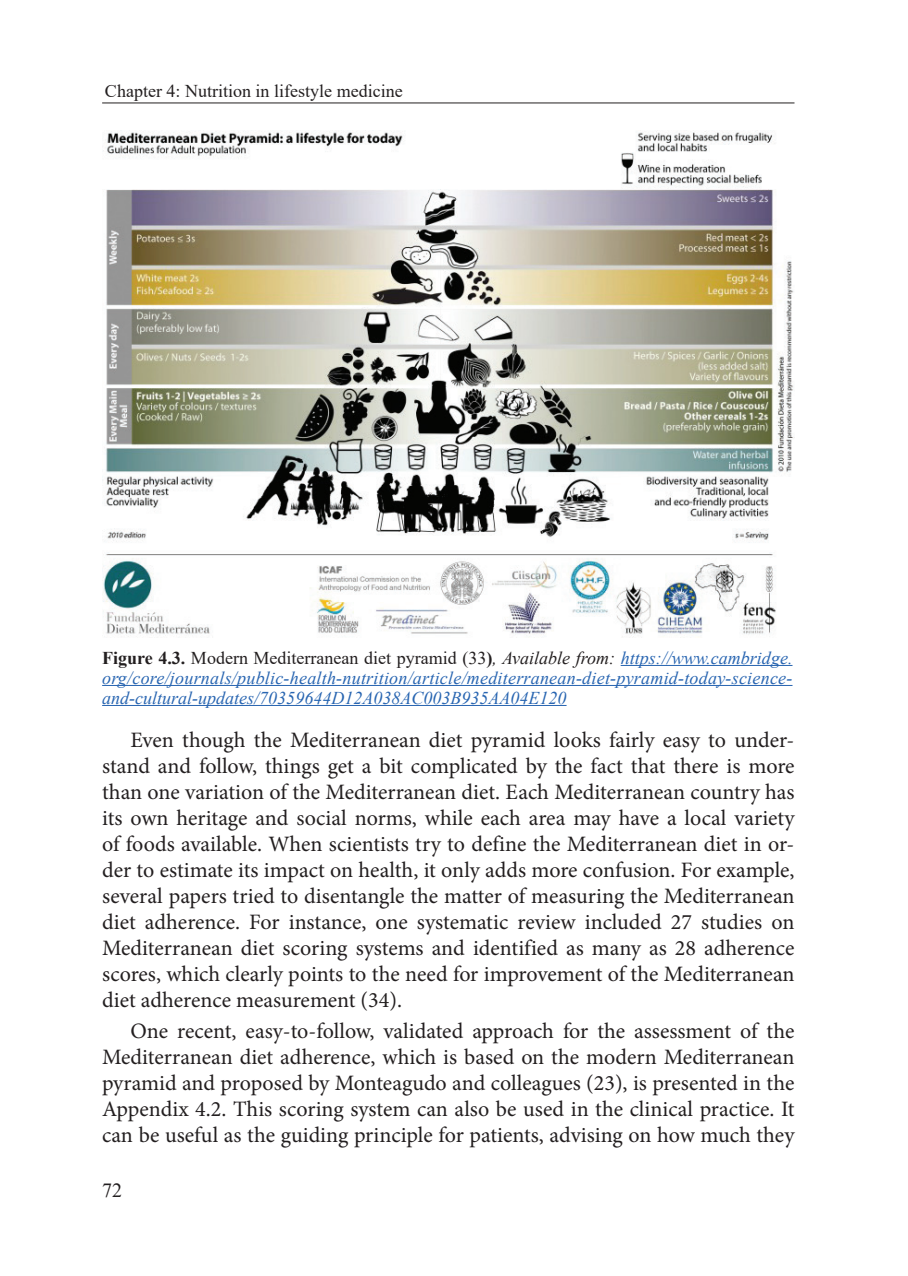
<style>
.page{position:relative;width:908px;height:1276px;background:#fff}
.page>*{position:absolute;margin:0;border:0;box-sizing:border-box;transform-origin:0 0}
.t1{font:22px/26px "Minion Pro";color:#231f20;text-align:justify}
.t2{font:20px "Times New Roman";color:#231f20}
.t3{font:italic 18px/20px "Times New Roman";color:#2865b1;text-align:justify}
.t4{font:18px "Times New Roman";color:#231f20}
.s1{font-weight:700;font-style:normal;color:#231f20}
.s2{font-style:normal;color:#231f20}
.s3{color:#231f20}
</style>
<div class="page">
<hr style="left:102px;top:103px;width:692px;height:1px;background:#231f20">
<hr style="left:620px;top:665px;width:172px;height:1px;background:#2865b1">
<hr style="left:102px;top:685px;width:690px;height:1px;background:#2865b1">
<hr style="left:102px;top:705px;width:464px;height:1px;background:#2865b1">
<img style="left:102px;top:130px;width:692px;height:508px">
<p class="t4" style="left:105px;top:79px;width:299px">Chapter 4: Nutrition in lifestyle medicine</p>
<p class="t3" style="left:102px;top:647px;width:691px"><span class="s1">Figure 4.3.</span> <span class="s2">Modern Mediterranean diet pyramid (33</span><span class="s1">)</span><span class="s3">, Available from:</span> https://www.cambridge. org/core/journals/public-health-nutrition/article/mediterranean-diet-pyramid-today-science&shy;and-cultural-updates/70359644D12A038AC003B935AA04E120</p>
<p class="t1" style="left:102px;top:726px;width:693px;text-indent:28px">Even though the Mediterranean diet pyramid looks fairly easy to under&shy;stand and follow, things get a bit complicated by the fact that there is more than one variation of the Mediterranean diet. Each Mediterranean country has its own heritage and social norms, while each area may have a local variety of foods available. When scientists try to define the Mediterranean diet in or&shy;der to estimate its impact on health, it only adds more confusion. For example, several papers tried to disentangle the matter of measuring the Mediterranean diet adherence. For instance, one systematic review included 27 studies on Mediterranean diet scoring systems and identified as many as 28 adherence scores, which clearly points to the need for improvement of the Mediterranean diet adherence measurement (34).</p>
<p class="t1" style="left:102px;top:1018px;width:693px;text-indent:28px">One recent, easy-to-follow, validated approach for the assessment of the Mediterranean diet adherence, which is based on the modern Mediterranean pyramid and proposed by Monteagudo and colleagues (23), is presented in the Appendix 4.2. This scoring system can also be used in the clinical practice. It can be useful as the guiding principle for patients, advising on how much they</p>
<p class="t2" style="left:102px;top:1175px;width:21px">72</p>
</div>
